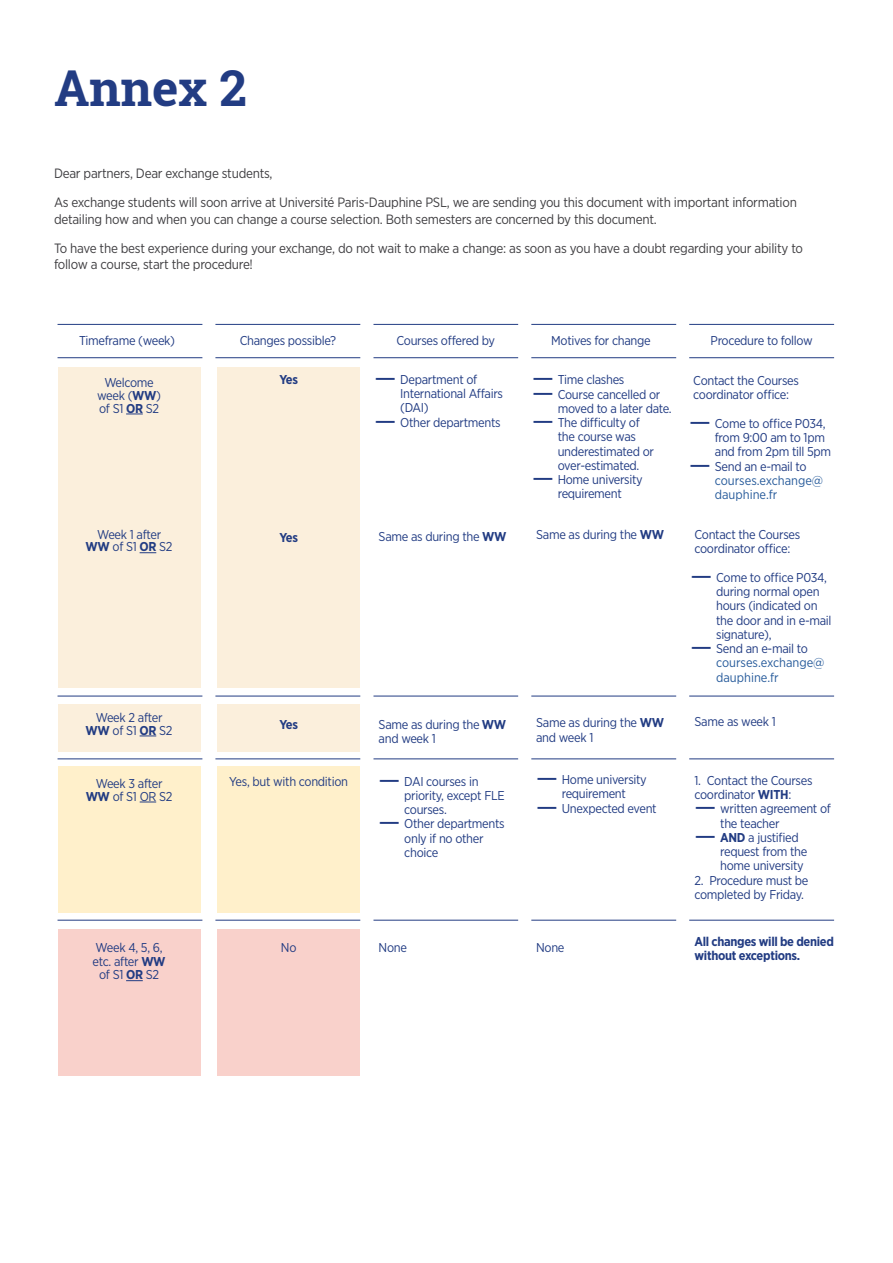
<style>
.page{position:relative;width:893px;height:1263px;background:#fff}
.page>*{position:absolute;margin:0;border:0;box-sizing:border-box;transform-origin:0 0}
.t1{font:700 49.5px "Roboto Slab";color:#223c83}
.t2{font:13.5px/29.2px "Gotham Narrow";letter-spacing:-.02em;color:#403f42}
.t3{font:12.9px/14.2px "Gotham Narrow";letter-spacing:-.025em;color:#223c83}
.t4{font:12.9px/14.2px "Gotham Narrow";color:#275b9b}
.t5{font:700 12.9px/14.2px "Gotham Narrow";letter-spacing:-.025em;color:#223c83}
.s1{font-weight:700}
.s2{font-size:27px}
.s3{font-size:27px;color:#223c83}
.s4{color:#223c83}
</style>
<div class="page">
<div style="left:58px;top:367px;width:143px;height:321px;background:#fbefdc"></div>
<div style="left:58px;top:704px;width:143px;height:47px;background:#fbefdc"></div>
<div style="left:58px;top:766px;width:143px;height:146px;background:#fff0cb"></div>
<div style="left:58px;top:929px;width:143px;height:146px;background:#f9d1cb"></div>
<div style="left:217px;top:367px;width:143px;height:321px;background:#fbefdc"></div>
<div style="left:217px;top:704px;width:143px;height:47px;background:#fbefdc"></div>
<div style="left:217px;top:766px;width:143px;height:146px;background:#fff0cb"></div>
<div style="left:217px;top:929px;width:143px;height:146px;background:#f9d1cb"></div>
<svg style="left:126px;top:414px;width:17px;height:1px"></svg>
<svg style="left:140px;top:552px;width:16px;height:1px"></svg>
<svg style="left:140px;top:736px;width:16px;height:1px"></svg>
<svg style="left:140px;top:802px;width:16px;height:1px"></svg>
<svg style="left:126px;top:980px;width:17px;height:1px"></svg>
<hr style="left:58px;top:357px;width:144px;height:1px;background:#223c83">
<hr style="left:58px;top:696px;width:144px;height:1px;background:#223c83">
<hr style="left:58px;top:758px;width:144px;height:1px;background:#223c83">
<hr style="left:58px;top:920px;width:144px;height:1px;background:#223c83">
<hr style="left:58px;top:324px;width:144px;height:1px;background:#223c83">
<hr style="left:531px;top:357px;width:145px;height:1px;background:#223c83">
<hr style="left:531px;top:696px;width:145px;height:1px;background:#223c83">
<hr style="left:531px;top:758px;width:145px;height:1px;background:#223c83">
<hr style="left:531px;top:920px;width:145px;height:1px;background:#223c83">
<hr style="left:531px;top:324px;width:145px;height:1px;background:#223c83">
<hr style="left:215px;top:357px;width:145px;height:1px;background:#223c83">
<hr style="left:215px;top:696px;width:145px;height:1px;background:#223c83">
<hr style="left:215px;top:758px;width:145px;height:1px;background:#223c83">
<hr style="left:215px;top:920px;width:145px;height:1px;background:#223c83">
<hr style="left:215px;top:324px;width:145px;height:1px;background:#223c83">
<hr style="left:689px;top:357px;width:145px;height:1px;background:#223c83">
<hr style="left:689px;top:696px;width:145px;height:1px;background:#223c83">
<hr style="left:689px;top:758px;width:145px;height:1px;background:#223c83">
<hr style="left:689px;top:920px;width:145px;height:1px;background:#223c83">
<hr style="left:689px;top:324px;width:145px;height:1px;background:#223c83">
<hr style="left:373px;top:357px;width:145px;height:1px;background:#223c83">
<hr style="left:373px;top:696px;width:145px;height:1px;background:#223c83">
<hr style="left:373px;top:758px;width:145px;height:1px;background:#223c83">
<hr style="left:373px;top:920px;width:145px;height:1px;background:#223c83">
<hr style="left:373px;top:324px;width:145px;height:1px;background:#223c83">
<h1 class="t1" style="left:54px;top:54px;width:194px">Annex 2</h1>
<p class="t2" style="left:54px;top:158px;width:744px">Dear partners, Dear exchange students,<br>As exchange students will soon arrive at Université Paris-Dauphine PSL, we are sending you this document with important information</p>
<p class="t2" style="left:54px;top:204px;width:751px">detailing how and when you can change a course selection. Both semesters are concerned by this document.<br>To have the best experience during your exchange, do not wait to make a change: as soon as you have a doubt regarding your ability to</p>
<p class="t2" style="left:54px;top:250px;width:201px">follow a course, start the procedure!</p>
<p class="t3" style="left:79px;top:333px;width:97px">Timeframe (week)</p>
<p class="t3" style="left:97px;top:376px;width:65px;line-height:12.8px;text-align:center">Welcome week (<span class="s1">WW</span>) of S1 <span class="s1">OR</span> S2</p>
<p class="t3" style="left:86px;top:527px;width:89px;line-height:12.8px;text-align:center">Week 1 after<br><span class="s1">WW</span> of S1 <span class="s1">OR</span> S2</p>
<p class="t3" style="left:86px;top:710px;width:89px;line-height:12.9px;text-align:center">Week 2 after<br><span class="s1">WW</span> of S1 <span class="s1">OR</span> S2</p>
<p class="t3" style="left:86px;top:777px;width:88px;line-height:12.8px;text-align:center">Week 3 after<br><span class="s1">WW</span> of S1 OR S2</p>
<p class="t3" style="left:93px;top:941px;width:75px;line-height:13.5px;text-align:center">Week 4, 5, 6, etc. after <span class="s1">WW </span>of S1 <span class="s1">OR</span> S2</p>
<p class="t3" style="left:240px;top:333px;width:98px">Changes possible?</p>
<p class="t3" style="left:711px;top:333px;width:104px">Procedure to follow</p>
<p class="t3" style="left:693px;top:373px;width:107px">Contact the Courses coordinator office:</p>
<p class="t3" style="left:715px;top:416px;width:118px;text-indent:-26px"><span class="s2">—</span> Come to office P034, from 9:00 am to 1pm and from 2pm till 5pm</p>
<p class="t4" style="left:715px;top:459px;width:110px;text-indent:-26px"><span class="s3">—</span> <span class="s4">Send an e-mail to </span>courses.exchange@ dauphine.fr</p>
<p class="t3" style="left:694px;top:527px;width:107px">Contact the Courses coordinator office:</p>
<p class="t3" style="left:716px;top:570px;width:117px;text-indent:-26px"><span class="s2">—</span> Come to office P034, during normal open hours (indicated on the door and in e-mail signature),</p>
<p class="t4" style="left:716px;top:641px;width:110px;text-indent:-26px"><span class="s3">—</span> <span class="s4">Send an e-mail to </span>courses.exchange@ dauphine.fr</p>
<p class="t3" style="left:694px;top:714px;width:83px">Same as week 1</p>
<p class="t3" style="left:396px;top:333px;width:100px">Courses offered by</p>
<p class="t3" style="left:400px;top:372px;width:104px;text-indent:-26px"><span class="s2">—</span> Department of<br>International Affairs (DAI)</p>
<p class="t3" style="left:375px;top:415px;width:128px"><span class="s2">—</span> Other departments</p>
<p class="t3" style="left:551px;top:333px;width:101px">Motives for change</p>
<p class="t3" style="left:532px;top:372px;width:94px"><span class="s2">—</span> Time clashes</p>
<p class="t3" style="left:558px;top:387px;width:115px;text-indent:-26px"><span class="s2">—</span> Course cancelled or moved to a later date.</p>
<p class="t3" style="left:558px;top:415px;width:98px;text-indent:-26px"><span class="s2">—</span> The difficulty of the course was underestimated or over-estimated.</p>
<p class="t3" style="left:532px;top:472px;width:112px;text-align:center"><span class="s2">—</span> Home university requirement</p>
<p class="t3" style="left:536px;top:527px;width:129px">Same as during the <span class="s1">WW</span></p>
<p class="t5" style="left:279px;top:372px;width:20px">Yes</p>
<p class="t3" style="left:379px;top:529px;width:129px">Same as during the <span class="s1">WW</span></p>
<p class="t5" style="left:279px;top:530px;width:20px">Yes</p>
<p class="t3" style="left:536px;top:715px;width:129px">Same as during the <span class="s1">WW </span>and week 1</p>
<p class="t3" style="left:536px;top:772px;width:112px;text-align:center"><span class="s2">—</span> Home university requirement</p>
<p class="t3" style="left:536px;top:801px;width:122px"><span class="s2">—</span> Unexpected event</p>
<p class="t3" style="left:379px;top:717px;width:129px">Same as during the <span class="s1">WW </span>and week 1</p>
<p class="t3" style="left:404px;top:773px;width:102px;text-indent:-26px"><span class="s2">—</span> DAI courses in priority, except FLE courses.</p>
<p class="t3" style="left:404px;top:816px;width:102px;text-indent:-26px"><span class="s2">—</span> Other departments only if no other choice</p>
<p class="t5" style="left:279px;top:717px;width:20px">Yes</p>
<p class="t3" style="left:694px;top:773px;width:120px">1. Contact the Courses coordinator <span class="s1">WITH</span>:</p>
<p class="t3" style="left:720px;top:801px;width:112px;text-indent:-26px"><span class="s2">—</span> written agreement of the teacher</p>
<p class="t3" style="left:720px;top:830px;width:89px;text-indent:-26px"><span class="s2">—</span> <span class="s1">AND</span> a justified request from the home university</p>
<p class="t3" style="left:694px;top:873px;width:115px">2. Procedure must be completed by Friday.</p>
<p class="t5" style="left:694px;top:934px;width:141px">All changes will be denied without exceptions.</p>
<p class="t3" style="left:229px;top:774px;width:120px">Yes, but with condition</p>
<p class="t3" style="left:379px;top:940px;width:30px">None</p>
<p class="t3" style="left:536px;top:940px;width:30px">None</p>
<p class="t3" style="left:281px;top:940px;width:17px">No</p>
</div>
